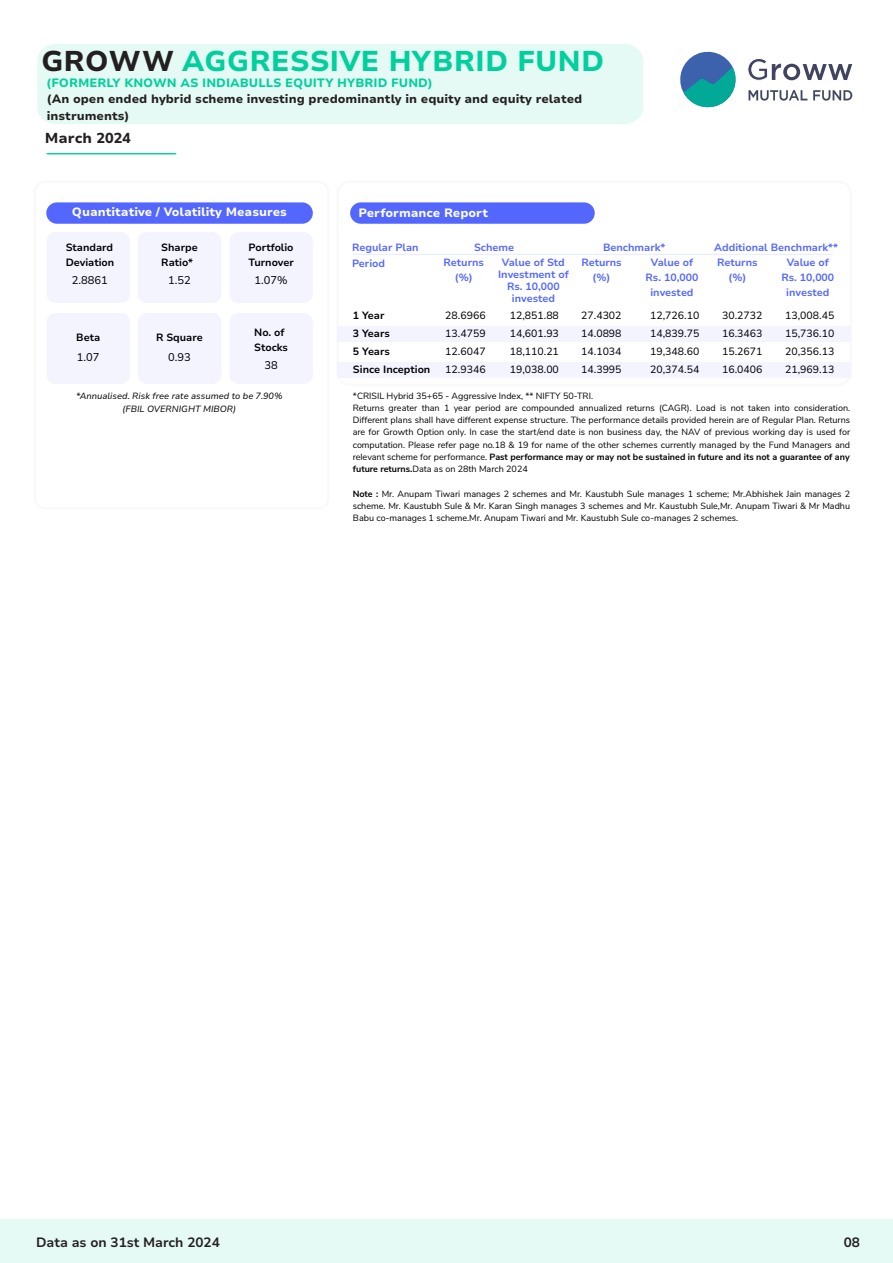
<style>
.page{position:relative;width:893px;height:1263px;background:#fff}
.page>*{position:absolute;margin:0;border:0;box-sizing:border-box;transform-origin:0 0}
.t1{font:800 28.5px "Nunito Sans 7 pt";color:#00d09c}
.t2{font:800 14.4px "Nunito Sans 7 pt";color:#231f20}
.t3{font:700 13.5px "Nunito Sans 10 pt";color:#231f20}
.t4{font:800 12px/17.1px "Nunito Sans 7 pt";color:#231f20}
.t5{font:800 12px "Nunito Sans 7 pt";color:#fff}
.t6{font:800 12px "Nunito Sans 7 pt";color:#00d09c}
.t7{font:11.1px "Nunito Sans 10 pt";color:#000}
.t8{font:10.5px "Nunito Sans 10 pt";color:#000}
.t9{font:700 10.5px/15px "Nunito Sans 10 pt";color:#5367ff;text-align:center}
.t10{font:700 10.5px/15px "Nunito Sans 10 pt";color:#000}
.t11{font:9px/12.3px "Nunito Sans";color:#000}
.t12{font:italic 9px/12.9px "Nunito Sans 10 pt";color:#000;text-align:center}
.s1{color:#231f20}
.s2{font-weight:700}
</style>
<div class="page">
<div style="left:34px;top:181px;width:295px;height:328px;border:2px solid #f9f9fa;border-radius:10px"></div>
<svg style="left:46px;top:153px;width:131px;height:1px"></svg>
<div style="left:0;top:1219px;width:893px;height:44px;background:#e5faf5"></div>
<div style="left:336px;top:181px;width:516px;height:205px;border:2px solid #f9f9fa;border-radius:12px"></div>
<div style="left:337px;top:362px;width:514px;height:15px;background:#f3f4ff"></div>
<div style="left:337px;top:326px;width:514px;height:16px;background:#f3f4ff"></div>
<div style="left:350px;top:202px;width:245px;height:22px;background:#5367ff;border-radius:11px"></div>
<hr style="left:352px;top:254px;width:481px;height:1px;background:#eaedff">
<div style="left:37px;top:44px;width:606px;height:80px;background:#e5faf5"></div>
<div style="left:47px;top:232px;width:83px;height:71px;background:#f3f4ff;border-radius:9px"></div>
<div style="left:46px;top:202px;width:267px;height:22px;background:#5367ff;border-radius:11px"></div>
<div style="left:138px;top:232px;width:83px;height:71px;background:#f3f4ff;border-radius:9px"></div>
<div style="left:230px;top:232px;width:83px;height:71px;background:#f3f4ff;border-radius:9px"></div>
<div style="left:47px;top:313px;width:83px;height:71px;background:#f3f4ff;border-radius:9px"></div>
<div style="left:138px;top:313px;width:83px;height:71px;background:#f3f4ff;border-radius:9px"></div>
<div style="left:230px;top:313px;width:83px;height:71px;background:#f3f4ff;border-radius:9px"></div>
<svg style="left:748px;top:58px;width:104px;height:23px"></svg>
<svg style="left:749px;top:90px;width:58px;height:11px"></svg>
<svg style="left:813px;top:90px;width:39px;height:11px"></svg>
<svg style="left:680px;top:51px;width:56px;height:57px"></svg>
<h1 class="t1" style="left:41px;top:42px;width:565px"><span class="s1">GROWW</span> AGGRESSIVE HYBRID FUND</h1>
<h3 class="t6" style="left:47px;top:74px;width:388px">(FORMERLY KNOWN AS INDIABULLS EQUITY HYBRID FUND)</h3>
<h3 class="t4" style="left:47px;top:91px;width:537px">(An open ended hybrid scheme investing predominantly in equity and equity related instruments)</h3>
<h2 class="t2" style="left:45px;top:128px;width:88px">March 2024</h2>
<h3 class="t5" style="left:72px;top:204px;width:216px">Quantitative / Volatility Measures</h3>
<p class="t10" style="left:66px;top:240px;width:50px">Standard<br>Deviation</p>
<p class="t10" style="left:161px;top:240px;width:38px">Sharpe<br>Ratio*</p>
<p class="t10" style="left:248px;top:240px;width:47px">Portfolio<br>Turnover</p>
<p class="t7" style="left:72px;top:273px;width:38px">2.8861</p>
<p class="t7" style="left:168px;top:273px;width:24px">1.52</p>
<p class="t7" style="left:255px;top:273px;width:35px">1.07%</p>
<p class="t10" style="left:76px;top:330px;width:25px">Beta</p>
<p class="t10" style="left:156px;top:330px;width:48px">R Square</p>
<p class="t10" style="left:254px;top:325px;width:35px">No. of<br>Stocks</p>
<p class="t7" style="left:77px;top:350px;width:24px">1.07</p>
<p class="t7" style="left:168px;top:350px;width:24px">0.93</p>
<p class="t7" style="left:265px;top:357px;width:15px">38</p>
<p class="t12" style="left:76px;top:390px;width:208px">*Annualised. Risk free rate assumed to be 7.90% (FBIL OVERNIGHT MIBOR)</p>
<h3 class="t5" style="left:358px;top:205px;width:131px">Performance Report</h3>
<p class="t9" style="left:352px;top:240px;width:68px;line-height:15.5px;text-align:left">Regular Plan<br>Period</p>
<p class="t9" style="left:474px;top:240px;width:42px">Scheme</p>
<p class="t9" style="left:603px;top:240px;width:64px">Benchmark*</p>
<p class="t9" style="left:714px;top:240px;width:125px">Additional Benchmark**</p>
<p class="t9" style="left:444px;top:255px;width:42px">Returns (%)</p>
<p class="t9" style="left:581px;top:255px;width:42px">Returns (%)</p>
<p class="t9" style="left:646px;top:255px;width:54px">Value of<br>Rs. 10,000 invested</p>
<p class="t9" style="left:717px;top:255px;width:42px">Returns (%)</p>
<p class="t9" style="left:781px;top:255px;width:54px">Value of<br>Rs. 10,000 invested</p>
<p class="t9" style="left:498px;top:257px;width:72px;line-height:12px">Value of Std<br>Investment of<br>Rs. 10,000 invested</p>
<p class="t10" style="left:353px;top:307px;width:79px;line-height:18px">1 Year<br>3 Years<br>5 Years<br>Since Inception</p>
<p class="t8" style="left:445px;top:309px;width:42px">28.6966</p>
<p class="t8" style="left:510px;top:309px;width:51px">12,851.88</p>
<p class="t8" style="left:581px;top:309px;width:42px">27.4302</p>
<p class="t8" style="left:650px;top:309px;width:51px">12,726.10</p>
<p class="t8" style="left:722px;top:309px;width:42px">30.2732</p>
<p class="t8" style="left:785px;top:309px;width:51px">13,008.45</p>
<p class="t8" style="left:445px;top:327px;width:42px">13.4759</p>
<p class="t8" style="left:510px;top:327px;width:51px">14,601.93</p>
<p class="t8" style="left:581px;top:327px;width:42px">14.0898</p>
<p class="t8" style="left:650px;top:327px;width:51px">14,839.75</p>
<p class="t8" style="left:722px;top:327px;width:42px">16.3463</p>
<p class="t8" style="left:785px;top:327px;width:51px">15,736.10</p>
<p class="t8" style="left:445px;top:345px;width:42px">12.6047</p>
<p class="t8" style="left:510px;top:345px;width:51px">18,110.21</p>
<p class="t8" style="left:581px;top:345px;width:42px">14.1034</p>
<p class="t8" style="left:650px;top:345px;width:51px">19,348.60</p>
<p class="t8" style="left:722px;top:345px;width:42px">15.2671</p>
<p class="t8" style="left:785px;top:345px;width:51px">20,356.13</p>
<p class="t8" style="left:445px;top:363px;width:42px">12.9346</p>
<p class="t8" style="left:510px;top:363px;width:51px">19,038.00</p>
<p class="t8" style="left:581px;top:363px;width:42px">14.3995</p>
<p class="t8" style="left:650px;top:363px;width:51px">20,374.54</p>
<p class="t8" style="left:722px;top:363px;width:42px">16.0406</p>
<p class="t8" style="left:785px;top:363px;width:51px">21,969.13</p>
<p class="t11" style="left:353px;top:390px;width:499px">*CRISIL Hybrid 35+65 - Aggressive Index, ** NIFTY 50-TRI.<br>Returns greater than 1 year period are compounded annualized returns (CAGR). Load is not taken into consideration.<br>Different plans shall have different expense structure. The performance details provided herein are of Regular Plan. Returns are for Growth Option only. In case the start/end date is non business day, the NAV of previous working day is used for computation. Please refer page no.18 &amp; 19 for name of the other schemes currently managed by the Fund Managers and relevant scheme for performance. <span class="s2">Past performance may or may not be sustained in future and its not a guarantee of any future returns.</span>Data as on 28th March 2024</p>
<p class="t11" style="left:353px;top:488px;width:499px;text-align:justify"><span class="s2">Note :</span> Mr. Anupam Tiwari manages 2 schemes and Mr. Kaustubh Sule manages 1 scheme; Mr.Abhishek Jain manages 2 scheme. Mr. Kaustubh Sule &amp; Mr. Karan Singh manages 3 schemes and Mr. Kaustubh Sule,Mr. Anupam Tiwari &amp; Mr Madhu Babu co-manages 1 scheme.Mr. Anupam Tiwari and Mr. Kaustubh Sule co-manages 2 schemes.</p>
<h3 class="t3" style="left:36px;top:1233px;width:185px">Data as on 31st March 2024</h3>
<h3 class="t3" style="left:844px;top:1233px;width:18px">08</h3>
</div>
